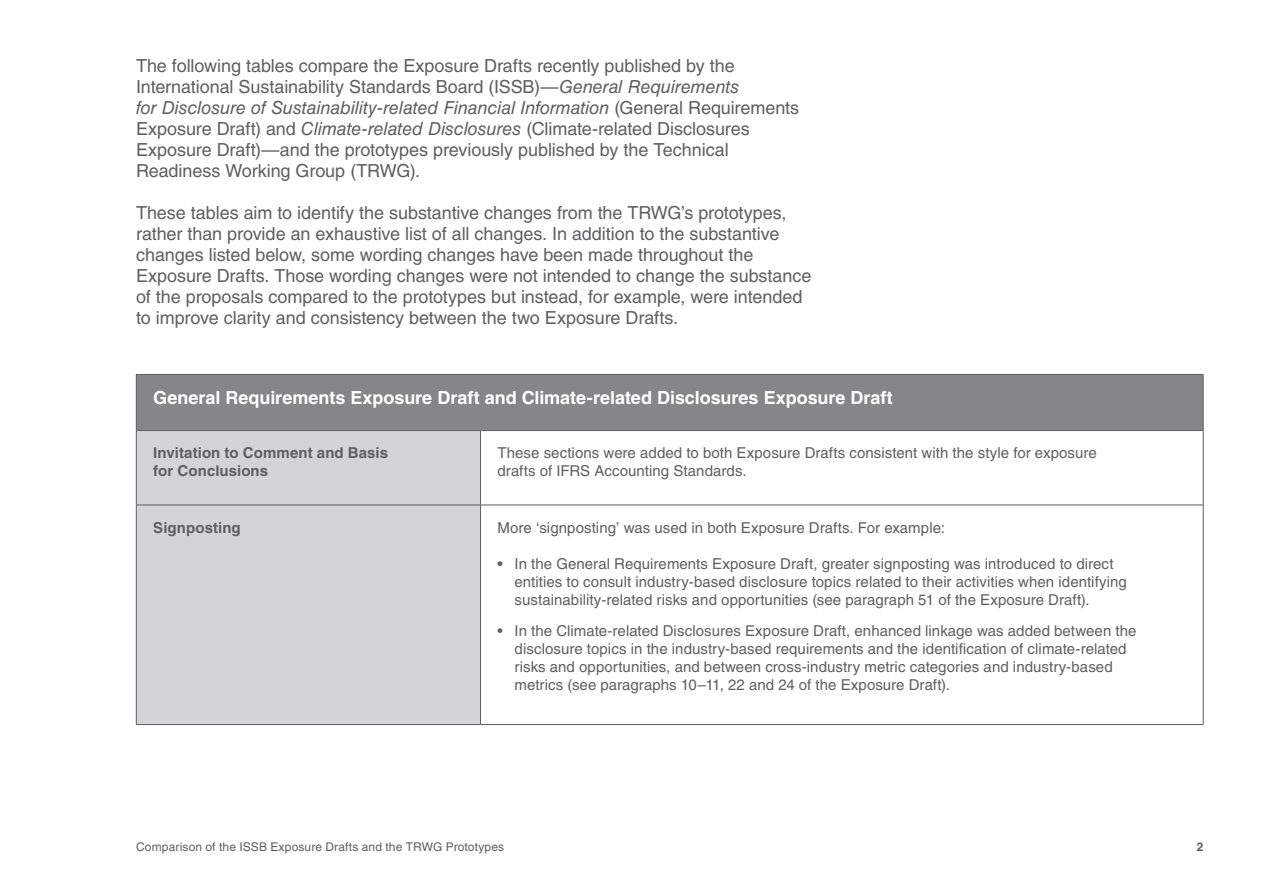
<style>
.page{position:relative;width:1263px;height:893px;background:#fff}
.page>*{position:absolute;margin:0;border:0;box-sizing:border-box;transform-origin:0 0}
.t1{font:18px/21px "Helvetica LT Std";letter-spacing:-.005em;color:#5f5f62}
.t2{font:700 18px "Helvetica LT Std";color:#fff}
.t3{font:15px/18px "Helvetica LT Std";letter-spacing:.005em;color:#5f5f62}
.t4{font:700 15px/18px "Helvetica LT Std";letter-spacing:.005em;color:#5f5f62}
.t5{font:12px "Helvetica LT Std";letter-spacing:.015em;color:#5f5f62}
.t6{font:700 12px "Helvetica LT Std";color:#5f5f62}
.s1{font-style:italic}
</style>
<div class="page">
<div style="left:136px;top:374px;width:1067px;height:57px;background:#848689"></div>
<div style="left:137px;top:431px;width:343px;height:293px;background:#d3d4d6"></div>
<hr style="left:136px;top:374px;width:344px;height:1px;background:#5f5f62">
<hr style="left:136px;top:375px;width:1px;height:55px;background:#5f5f62">
<hr style="left:480px;top:374px;width:723px;height:1px;background:#5f5f62">
<hr style="left:1203px;top:375px;width:1px;height:55px;background:#5f5f62">
<hr style="left:136px;top:430px;width:344px;height:1px;background:#5f5f62">
<hr style="left:136px;top:431px;width:1px;height:74px;background:#5f5f62">
<hr style="left:480px;top:430px;width:723px;height:1px;background:#5f5f62">
<hr style="left:480px;top:431px;width:1px;height:74px;background:#5f5f62">
<hr style="left:1203px;top:431px;width:1px;height:74px;background:#5f5f62">
<hr style="left:480px;top:505px;width:723px;height:1px;background:#5f5f62">
<hr style="left:1203px;top:505px;width:1px;height:219px;background:#5f5f62">
<hr style="left:480px;top:724px;width:723px;height:1px;background:#5f5f62">
<hr style="left:136px;top:505px;width:1px;height:219px;background:#5f5f62">
<hr style="left:136px;top:505px;width:344px;height:1px;background:#5f5f62">
<hr style="left:480px;top:505px;width:1px;height:219px;background:#5f5f62">
<hr style="left:136px;top:724px;width:344px;height:1px;background:#5f5f62">
<p class="t1" style="left:136px;top:56px;width:664px">The following tables compare the Exposure Drafts recently published by the International Sustainability Standards Board (ISSB)—<span class="s1">General Requirements<br>for Disclosure of Sustainability-related Financial Information</span> (General Requirements Exposure Draft) and <span class="s1">Climate-related Disclosures</span> (Climate-related Disclosures Exposure Draft)—and the prototypes previously published by the Technical Readiness Working Group (TRWG).</p>
<p class="t1" style="left:136px;top:203px;width:677px">These tables aim to identify the substantive changes from the TRWG’s prototypes, rather than provide an exhaustive list of all changes. In addition to the substantive changes listed below, some wording changes have been made throughout the Exposure Drafts. Those wording changes were not intended to change the substance of the proposals compared to the prototypes but instead, for example, were intended to improve clarity and consistency between the two Exposure Drafts.</p>
<p class="t2" style="left:153px;top:387px;width:741px">General Requirements Exposure Draft and Climate-related Disclosures Exposure Draft</p>
<p class="t4" style="left:153px;top:444px;width:236px">Invitation to Comment and Basis for Conclusions</p>
<p class="t3" style="left:497px;top:444px;width:601px">These sections were added to both Exposure Drafts consistent with the style for exposure drafts of IFRS Accounting Standards.</p>
<p class="t4" style="left:153px;top:518px;width:89px">Signposting</p>
<p class="t3" style="left:497px;top:518px;width:449px">More ‘signposting’ was used in both Exposure Drafts. For example:</p>
<p class="t3" style="left:514px;top:554px;width:614px;text-indent:-17px">• In the General Requirements Exposure Draft, greater signposting was introduced to direct entities to consult industry-based disclosure topics related to their activities when identifying sustainability-related risks and opportunities (see paragraph 51 of the Exposure Draft).</p>
<p class="t3" style="left:514px;top:621px;width:623px;text-indent:-17px">• In the Climate-related Disclosures Exposure Draft, enhanced linkage was added between the disclosure topics in the industry-based requirements and the identification of climate-related risks and opportunities, and between cross-industry metric categories and industry-based metrics (see paragraphs 10–11, 22 and 24 of the Exposure Draft).</p>
<p class="t5" style="left:136px;top:839px;width:370px">Comparison of the ISSB Exposure Drafts and the TRWG Prototypes</p>
<p class="t6" style="left:1197px;top:839px;width:8px">2</p>
</div>
